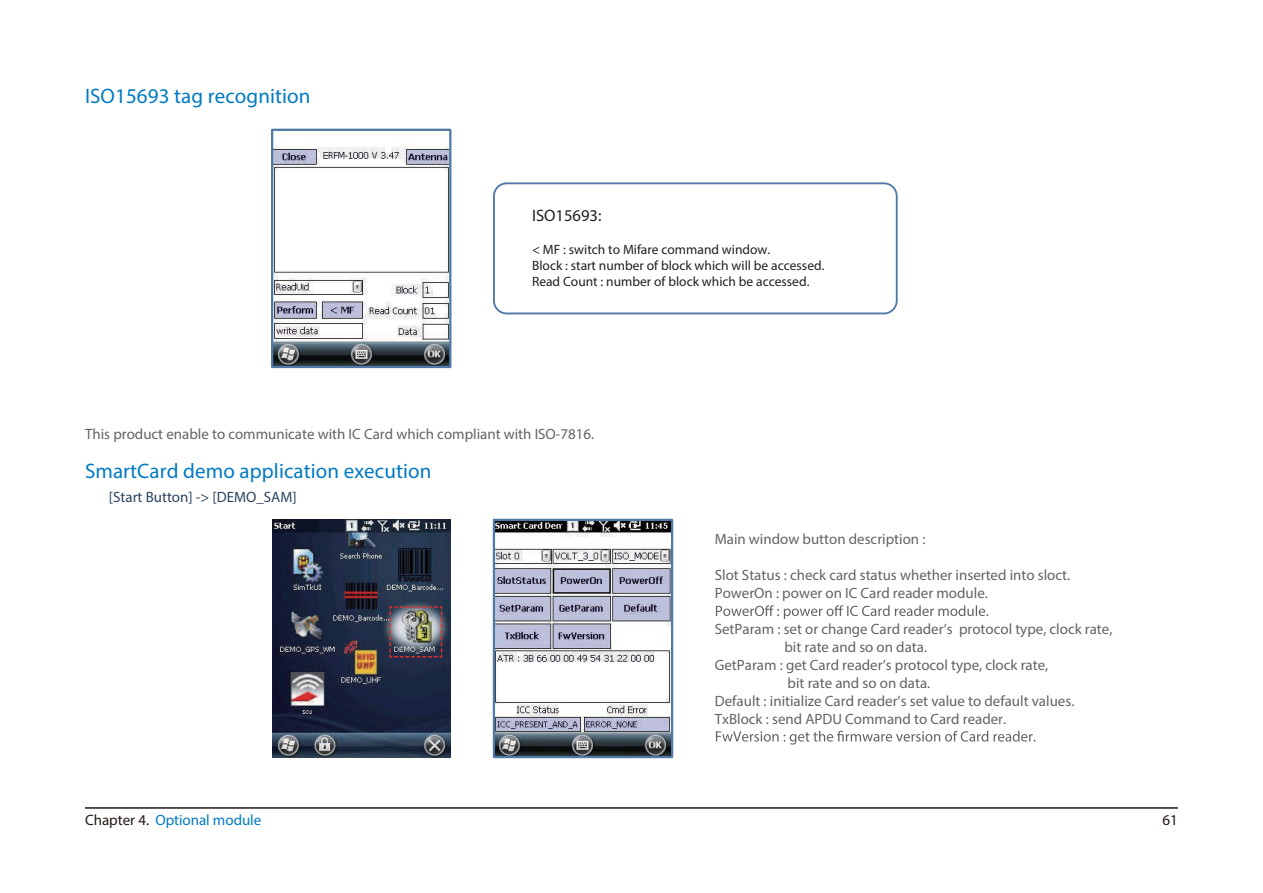
<style>
.page{position:relative;width:1263px;height:893px;background:#fff}
.page>*{position:absolute;margin:0;border:0;box-sizing:border-box;transform-origin:0 0}
.t1{font:21px "Myriad Pro";letter-spacing:.005em;color:#007ac2}
.t2{font:16.5px "Myriad Pro";color:#231f20}
.t3{font:15px/18px "Myriad Pro";color:#636366}
.t4{font:15px "Myriad Pro";color:#2b435f}
.t5{font:15px "Myriad Pro";color:#007ac2}
.t6{font:15px "Myriad Pro";color:#221612}
.t7{font:13.5px/16.2px "Myriad Pro";color:#231f20}
.s1{color:#211814}
</style>
<div class="page">
<hr style="left:85px;top:807px;width:1093px;height:2px;background:#211814">
<img style="left:272px;top:520px;width:178px;height:237px">
<img style="left:274px;top:145px;width:174px;height:220px">
<div style="left:271px;top:129px;width:180px;height:239px;border:2px solid #5079a7"></div>
<div style="left:493px;top:182px;width:405px;height:132px;border:2px solid #5079a7;border-radius:13px"></div>
<img style="left:389px;top:605px;width:54px;height:53px">
<img style="left:496px;top:522px;width:174px;height:233px">
<div style="left:493px;top:519px;width:180px;height:239px;border:2px solid #5079a7"></div>
<svg style="left:716px;top:605px;width:272px;height:14px"></svg>
<svg style="left:716px;top:731px;width:319px;height:14px"></svg>
<h1 class="t1" style="left:85px;top:83px;width:227px">ISO15693 tag recognition</h1>
<p class="t2" style="left:532px;top:206px;width:71px">ISO15693:</p>
<p class="t7" style="left:532px;top:241px;width:294px">&lt; MF : switch to Mifare command window.<br>Block : start number of block which will be accessed.<br>Read Count : number of block which be accessed.</p>
<p class="t3" style="left:85px;top:425px;width:511px">This product enable to communicate with IC Card which compliant with ISO-7816.</p>
<h1 class="t1" style="left:85px;top:458px;width:348px">SmartCard demo application execution</h1>
<p class="t4" style="left:109px;top:488px;width:189px">[Start Button] -&gt; [DEMO_SAM]</p>
<p class="t3" style="left:715px;top:530px;width:212px">Main window button description :</p>
<p class="t3" style="left:715px;top:566px;width:357px">Slot Status : check card status whether inserted into sloct.<br>PowerOn : power on IC Card reader module.</p>
<p class="t3" style="left:715px;top:620px;width:399px">SetParam : set or change Card reader’s protocol type, clock rate,</p>
<p class="t3" style="left:784px;top:637px;width:144px">bit rate and so on data.</p>
<p class="t3" style="left:715px;top:655px;width:335px">GetParam : get Card reader’s protocol type, clock rate,</p>
<p class="t3" style="left:788px;top:673px;width:144px">bit rate and so on data.</p>
<p class="t3" style="left:715px;top:691px;width:361px">Default : initialize Card reader’s set value to default values.</p>
<p class="t3" style="left:715px;top:709px;width:293px">TxBlock : send APDU Command to Card reader.</p>
<p class="t5" style="left:85px;top:810px;width:178px"><span class="s1">Chapter 4.</span> Optional module</p>
<p class="t6" style="left:1162px;top:810px;width:17px">61</p>
</div>
